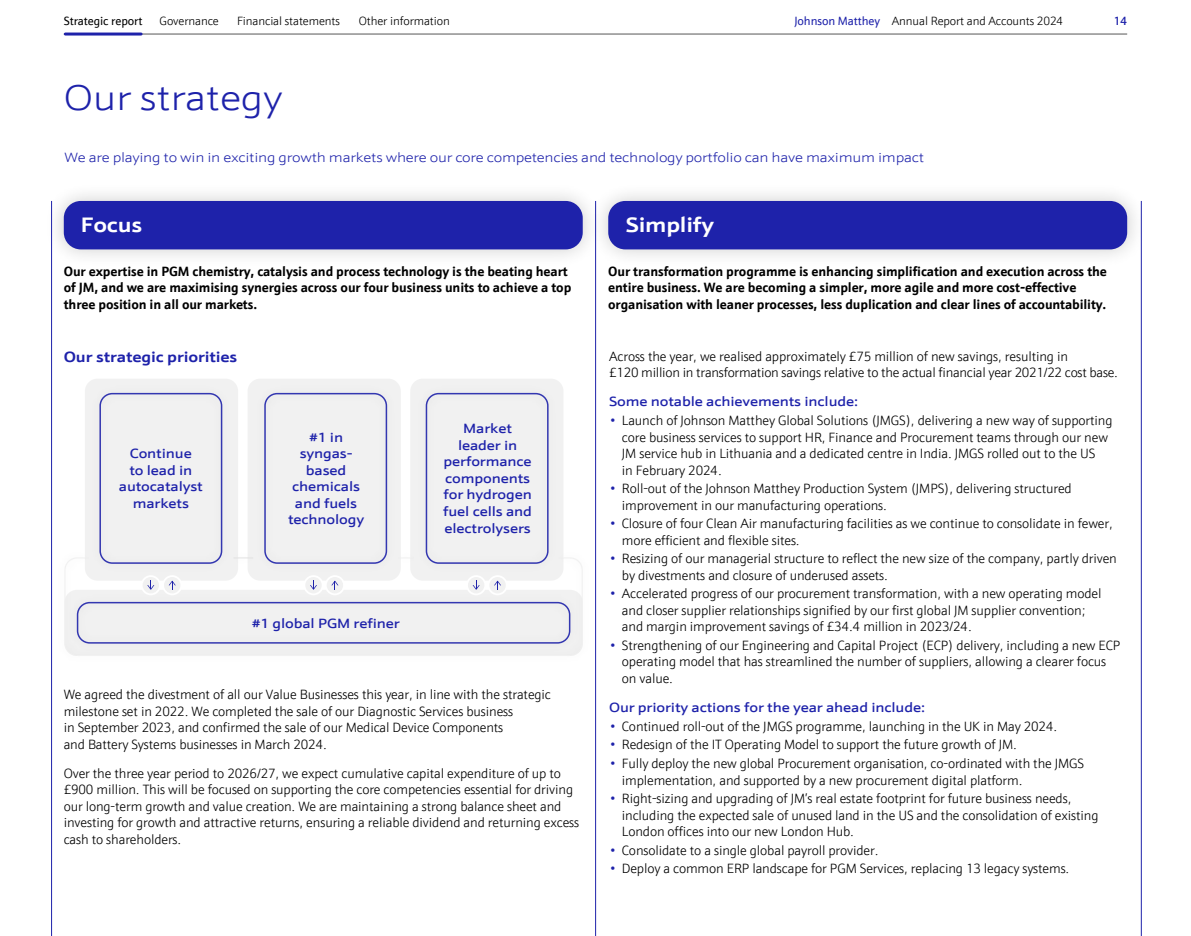
<style>
.page{position:relative;width:1191px;height:936px;background:#fff}
.page>*{position:absolute;margin:0;border:0;box-sizing:border-box;transform-origin:0 0}
.t1{font:300 36px "JM Sans Extended";letter-spacing:-.01em;color:#1e22aa}
.t2{font:700 21px "JM Sans Extended";letter-spacing:-.01em;color:#fff}
.t3{font:700 15px "JM Sans Extended";letter-spacing:-.01em;color:#1e22aa}
.t4{font:300 13.5px/16.5px "JM Sans";letter-spacing:-.01em;color:#000}
.t5{font:700 13.5px/16.5px "JM Sans";letter-spacing:-.01em;color:#000}
.t6{font:500 13.5px/16.5px "JM Sans Extended";letter-spacing:-.01em;color:#1e22aa;text-align:center}
.t7{font:300 13.5px "JM Sans Extended";letter-spacing:-.02em;color:#1e22aa}
.t8{font:300 12px "JM Sans";letter-spacing:-.01em;color:#000}
.t9{font:12px "JM Sans";letter-spacing:-.01em;color:#000}
.t10{font:500 12px "JM Sans";color:#1e22aa}
.s1{font-weight:400;color:#1e22aa}
.s2{color:#1e22aa}
</style>
<div class="page">
<div style="left:45px;top:181px;width:556px;height:87px;background:#000;opacity:.2"></div>
<div style="left:64px;top:201px;width:519px;height:48px;background:#1e22aa;border-radius:17px"></div>
<div style="left:589px;top:181px;width:557px;height:87px;background:#000;opacity:.2"></div>
<div style="left:608px;top:201px;width:519px;height:48px;background:#1e22aa;border-radius:17px"></div>
<hr style="left:595px;top:201px;width:1px;height:734px;background:#1e22aa">
<hr style="left:51px;top:201px;width:1px;height:734px;background:#1e22aa">
<hr style="left:1141px;top:201px;width:1px;height:734px;background:#1e22aa">
<svg style="left:85px;top:379px;width:478px;height:166px"></svg>
<div style="left:51px;top:545px;width:544px;height:123px;background:#000;opacity:.2"></div>
<div style="left:87px;top:380px;width:148px;height:196px;background:#f1f1f1"></div>
<div style="left:99px;top:393px;width:123px;height:170px;border:2px solid #1e22aa;border-radius:12px"></div>
<div style="left:252px;top:380px;width:148px;height:196px;background:#f1f1f1"></div>
<div style="left:264px;top:393px;width:123px;height:170px;border:2px solid #1e22aa;border-radius:12px"></div>
<div style="left:65px;top:589px;width:517px;height:67px;background:#f0f0f0"></div>
<div style="left:77px;top:602px;width:493px;height:41px;border:2px solid #1e22aa;border-radius:12px"></div>
<div style="left:414px;top:380px;width:147px;height:196px;background:#f1f1f1"></div>
<div style="left:426px;top:393px;width:122px;height:170px;border:2px solid #1e22aa;border-radius:12px"></div>
<hr style="left:64px;top:34px;width:1063px;height:1px;background:#575756">
<hr style="left:65px;top:33px;width:76px;height:3px;background:#1e22aa">
<p class="t9" style="left:64px;top:13px;width:80px">Strategic report</p>
<p class="t8" style="left:160px;top:13px;width:61px">Governance</p>
<p class="t8" style="left:237px;top:13px;width:104px">Financial statements</p>
<p class="t8" style="left:359px;top:13px;width:92px">Other information</p>
<p class="t8" style="left:794px;top:13px;width:270px"><span class="s1">Johnson Matthey</span> Annual Report and Accounts 2024</p>
<p class="t10" style="left:1113px;top:13px;width:15px">14</p>
<h1 class="t1" style="left:64px;top:77px;width:220px">Our strategy</h1>
<p class="t7" style="left:64px;top:149px;width:861px">We are playing to win in exciting growth markets where our core competencies and technology portfolio can have maximum impact</p>
<h2 class="t2" style="left:81px;top:212px;width:63px">Focus</h2>
<h2 class="t2" style="left:626px;top:212px;width:90px">Simplify</h2>
<p class="t5" style="left:64px;top:263px;width:509px">Our expertise in PGM chemistry, catalysis and process technology is the beating heart of JM, and we are maximising synergies across our four business units to achieve a top three position in all our markets.</p>
<p class="t5" style="left:608px;top:263px;width:500px">Our transformation programme is enhancing simplification and execution across the entire business. We are becoming a simpler, more agile and more cost-effective organisation with leaner processes, less duplication and clear lines of accountability.</p>
<p class="t4" style="left:609px;top:347px;width:510px">Across the year, we realised approximately £75 million of new savings, resulting in<br>£120 million in transformation savings relative to the actual financial year 2021/22 cost base.</p>
<p class="t6" style="left:609px;top:393px;width:250px">Some notable achievements include:</p>
<p class="t4" style="left:622px;top:412px;width:492px;text-indent:-13px"><span class="s2">•</span> Launch of Johnson Matthey Global Solutions (JMGS), delivering a new way of supporting core business services to support HR, Finance and Procurement teams through our new JM service hub in Lithuania and a dedicated centre in India. JMGS rolled out to the US<br>in February 2024.</p>
<p class="t4" style="left:622px;top:480px;width:451px;text-indent:-13px"><span class="s2">•</span> Roll-out of the Johnson Matthey Production System (JMPS), delivering structured improvement in our manufacturing operations.</p>
<p class="t4" style="left:622px;top:515px;width:492px;text-indent:-13px"><span class="s2">•</span> Closure of four Clean Air manufacturing facilities as we continue to consolidate in fewer, more efficient and flexible sites.</p>
<p class="t4" style="left:622px;top:550px;width:496px;text-indent:-13px"><span class="s2">•</span> Resizing of our managerial structure to reflect the new size of the company, partly driven by divestments and closure of underused assets.</p>
<p class="t4" style="left:622px;top:585px;width:481px;text-indent:-13px"><span class="s2">•</span> Accelerated progress of our procurement transformation, with a new operating model and closer supplier relationships signified by our first global JM supplier convention; and margin improvement savings of £34.4 million in 2023/24.</p>
<p class="t4" style="left:622px;top:637px;width:500px;text-indent:-13px"><span class="s2">•</span> Strengthening of our Engineering and Capital Project (ECP) delivery, including a new ECP operating model that has streamlined the number of suppliers, allowing a clearer focus on value.</p>
<p class="t6" style="left:609px;top:699px;width:317px">Our priority actions for the year ahead include:</p>
<p class="t4" style="left:609px;top:717px;width:449px"><span class="s2">•</span> Continued roll-out of the JMGS programme, launching in the UK in May 2024.</p>
<p class="t4" style="left:609px;top:736px;width:409px"><span class="s2">•</span> Redesign of the IT Operating Model to support the future growth of JM.</p>
<p class="t4" style="left:622px;top:755px;width:464px;text-indent:-13px"><span class="s2">•</span> Fully deploy the new global Procurement organisation, co-ordinated with the JMGS implementation, and supported by a new procurement digital platform.</p>
<p class="t4" style="left:622px;top:790px;width:478px;text-indent:-13px"><span class="s2">•</span> Right-sizing and upgrading of JM’s real estate footprint for future business needs, including the expected sale of unused land in the US and the consolidation of existing<br>London offices into our new London Hub.</p>
<p class="t4" style="left:609px;top:841px;width:271px"><span class="s2">•</span> Consolidate to a single global payroll provider.</p>
<p class="t4" style="left:609px;top:860px;width:462px"><span class="s2">•</span> Deploy a common ERP landscape for PGM Services, replacing 13 legacy systems.</p>
<p class="t3" style="left:64px;top:347px;width:175px">Our strategic priorities</p>
<p class="t6" style="left:288px;top:429px;width:78px">#1 in syngas&shy;based chemicals and fuels technology</p>
<p class="t6" style="left:443px;top:420px;width:90px">Market leader in performance components for hydrogen fuel cells and electrolysers</p>
<p class="t6" style="left:119px;top:445px;width:86px">Continue<br>to lead in autocatalyst markets</p>
<p class="t6" style="left:252px;top:614px;width:150px">#1 global PGM refiner</p>
<p class="t4" style="left:64px;top:686px;width:489px">We agreed the divestment of all our Value Businesses this year, in line with the strategic milestone set in 2022. We completed the sale of our Diagnostic Services business<br>in September 2023, and confirmed the sale of our Medical Device Components<br>and Battery Systems businesses in March 2024.</p>
<p class="t4" style="left:64px;top:764px;width:517px">Over the three year period to 2026/27, we expect cumulative capital expenditure of up to £900 million. This will be focused on supporting the core competencies essential for driving our long-term growth and value creation. We are maintaining a strong balance sheet and investing for growth and attractive returns, ensuring a reliable dividend and returning excess cash to shareholders.</p>
</div>
